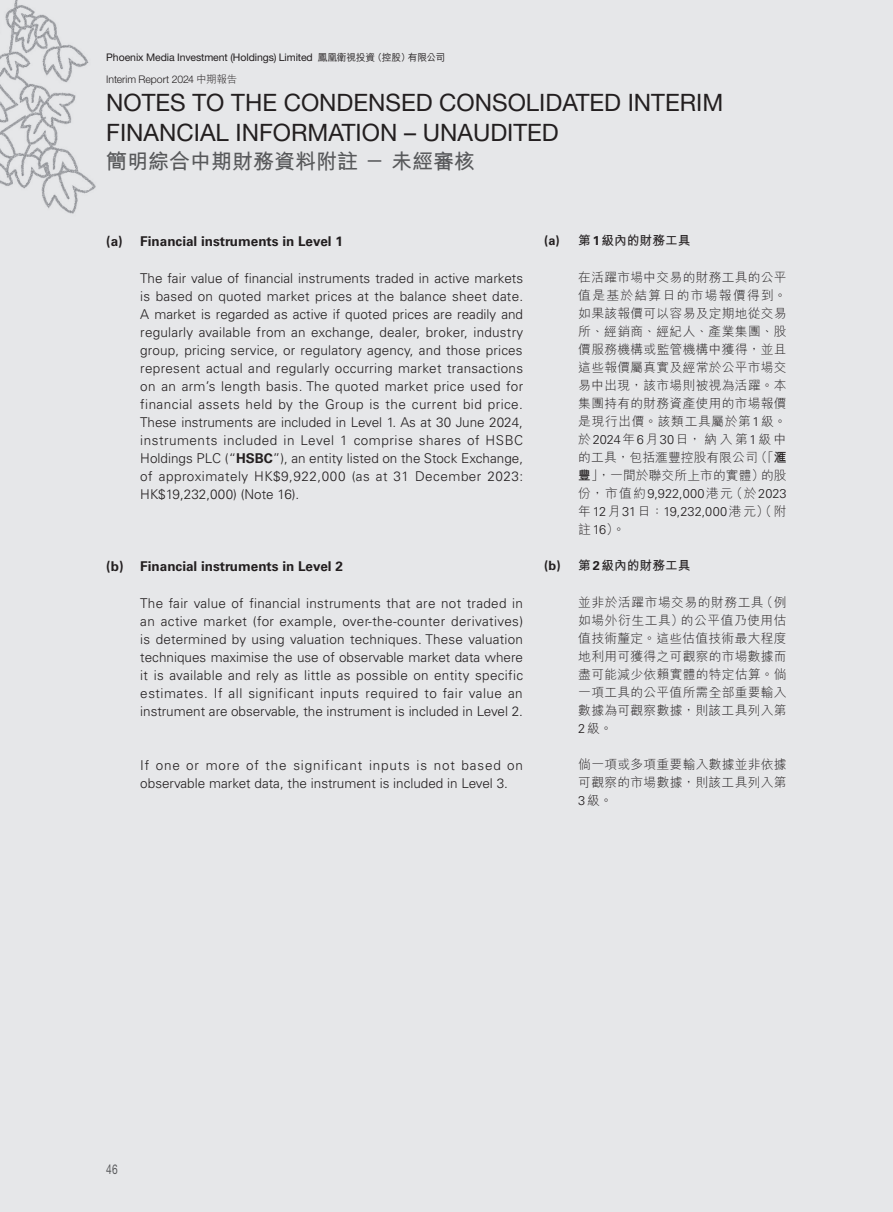
<style>
.page{position:relative;width:893px;height:1212px;background:#e6e7e9}
.page>*{position:absolute;margin:0;border:0;box-sizing:border-box;transform-origin:0 0}
.t1{font:24px/30px "Helvetica Neue LT Pro";color:#231f20}
.t2{font:700 21px "M Hei HK";color:#57585a}
._00_E_Body_text{font:300 13.5px/18px "Univers LT Pro 45";color:#231f20;text-align:justify}
._03_Heading_3{font:700 13.5px "Univers LT Pro 65";color:#231f20}
.t3{font:13.5px "Helvetica Neue LT Pro";color:#57585a;scale:.75 1}
._00_C_Body_text{font:300 12.75px/18px "M Hei HK";letter-spacing:.025em;color:#231f20;text-align:justify}
._03_Heading_3_C{font:700 12.75px "M Hei HK";color:#231f20}
.t4{font:10.5px/21.8px "Helvetica Neue LT Pro";letter-spacing:-.01em;color:#231f20}
.s1{font-family:"M Hei HK";font-weight:500;font-size:9.75px}
.s2{font-weight:300}
.s3{font-family:"M Hei HK";font-weight:300}
.s4{font-family:"Univers LT Pro 65";font-weight:700}
.s5{font-family:"Univers LT Pro 65"}
.s6{font-family:"Univers LT Pro 45"}
.s7{font-weight:700}
</style>
<div class="page">
<img style="left:0;top:0;width:96px;height:214px">
<p class="t4" style="left:106px;top:47px;width:340px">Phoenix Media Investment (Holdings) Limited <span class="s1">鳳凰衛視投資（控股）有限公司<br></span><span class="s2">Interim Report 2024</span> <span class="s3">中期報告</span></p>
<h1 class="t1" style="left:106px;top:87px;width:618px">NOTES TO THE CONDENSED CONSOLIDATED INTERIM<br>FINANCIAL INFORMATION – UNAUDITED</h1>
<h2 class="t2" style="left:106px;top:146px;width:370px">簡明綜合中期財務資料附註－未經審核</h2>
<p class="_03_Heading_3" style="left:106px;top:231px;width:238px">(a) Financial instruments in Level 1</p>
<p class="_00_E_Body_text" style="left:140px;top:268px;width:384px">The fair value of financial instruments traded in active markets is based on quoted market prices at the balance sheet date.<br>A market is regarded as active if quoted prices are readily and regularly available from an exchange, dealer, broker, industry group, pricing service, or regulatory agency, and those prices represent actual and regularly occurring market transactions on an arm’s length basis. The quoted market price used for financial assets held by the Group is the current bid price.<br>These instruments are included in Level 1. As at 30 June 2024, instruments included in Level 1 comprise shares of HSBC Holdings PLC (“<span class="s4">HSBC</span>”), an entity listed on the Stock Exchange, of approximately HK$9,922,000 (as at 31 December 2023:<br>HK$19,232,000) (Note 16).</p>
<p class="_03_Heading_3" style="left:106px;top:556px;width:238px">(b) Financial instruments in Level 2</p>
<p class="_00_E_Body_text" style="left:140px;top:594px;width:384px">The fair value of financial instruments that are not traded in an active market (for example, over-the-counter derivatives) is determined by using valuation techniques. These valuation techniques maximise the use of observable market data where it is available and rely as little as possible on entity specific estimates. If all significant inputs required to fair value an instrument are observable, the instrument is included in Level 2.</p>
<p class="_00_E_Body_text" style="left:140px;top:756px;width:384px">If one or more of the significant inputs is not based on observable market data, the instrument is included in Level 3.</p>
<p class="_03_Heading_3_C" style="left:544px;top:231px;width:148px"><span class="s5">(a)</span> 第<span class="s5">1</span>級內的財務工具</p>
<p class="_00_C_Body_text" style="left:578px;top:268px;width:210px">在活躍市場中交易的財務工具的公平值是基於結算日的市場報價得到。如果該報價可以容易及定期地從交易所、經銷商、經紀人、產業集團、股價服務機構或監管機構中獲得，並且這些報價屬真實及經常於公平市場交易中出現，該市場則被視為活躍。本集團持有的財務資產使用的市場報價是現行出價。該類工具屬於第<span class="s6">1</span>級。於<span class="s6">2024</span>年<span class="s6">6</span>月<span class="s6">30</span>日，納入第<span class="s6">1</span>級中的工具，包括滙豐控股有限公司（「<span class="s7">滙豐</span>」，一間於聯交所上市的實體）的股份，市值約<span class="s6">9,922,000</span>港元（於<span class="s6">2023</span>年<span class="s6">12</span>月<span class="s6">31</span>日：<span class="s6">19,232,000</span>港元）（附註<span class="s6">16</span>）。</p>
<p class="_03_Heading_3_C" style="left:544px;top:556px;width:148px"><span class="s5">(b)</span> 第<span class="s5">2</span>級內的財務工具</p>
<p class="_00_C_Body_text" style="left:578px;top:593px;width:210px">並非於活躍市場交易的財務工具（例如場外衍生工具）的公平值乃使用估值技術釐定。這些估值技術最大程度地利用可獲得之可觀察的市場數據而盡可能減少依賴實體的特定估算。倘一項工具的公平值所需全部重要輸入數據為可觀察數據，則該工具列入第<span class="s6">2</span>級。</p>
<p class="_00_C_Body_text" style="left:578px;top:755px;width:210px">倘一項或多項重要輸入數據並非依據可觀察的市場數據，則該工具列入第<span class="s6">3</span>級。</p>
<p class="t3" style="left:106px;top:1161px;width:17px">46</p>
</div>
